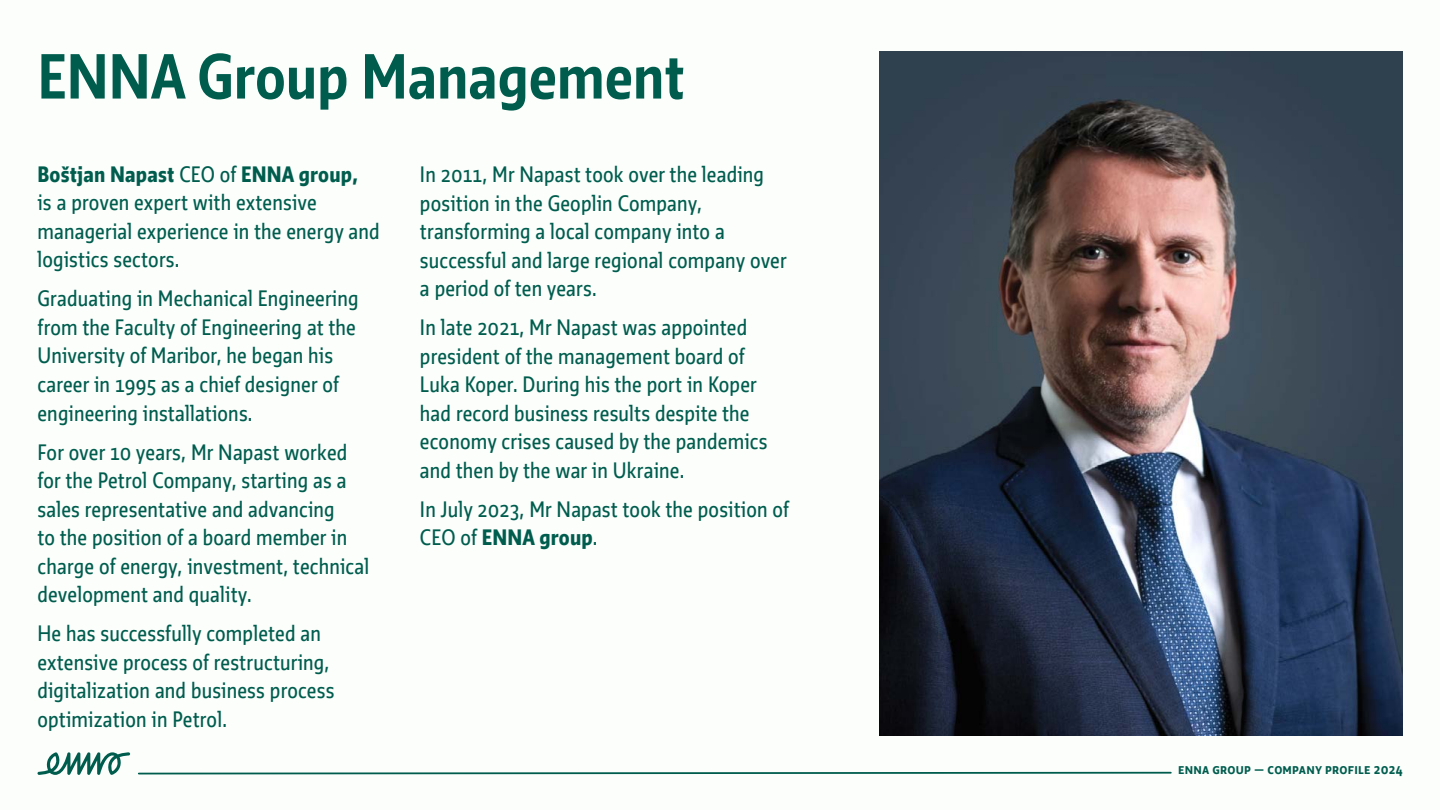
<style>
.page{position:relative;width:1440px;height:810px;background:#fff}
.page>*{position:absolute;margin:0;border:0;box-sizing:border-box;transform-origin:0 0}
.t1{font:700 55.5px "Enna Sans L";color:#005d4e}
.t2{font:19.5px/28.5px "Enna Sans L";letter-spacing:.01em;color:#005d4e}
.t3{font:700 12.75px "Enna Sans L";letter-spacing:.02em;color:#005d4e}
.s1{font-weight:800}
</style>
<div class="page">
<div style="left:1px;top:1px;width:1439px;height:809px;background:#fbfefb"></div>
<svg style="left:138px;top:771px;width:1034px;height:4px"></svg>
<svg style="left:37px;top:752px;width:93px;height:23px"></svg>
<img style="left:879px;top:52px;width:523px;height:683px">
<h1 class="t1" style="left:38px;top:32px;width:649px">ENNA Group Management</h1>
<p class="t2" style="left:38px;top:159px;width:344px"><span class="s1">Boštjan Napast</span> CEO of <span class="s1">ENNA group,<br></span>is a proven expert with extensive managerial experience in the energy and logistics sectors.</p>
<p class="t2" style="left:38px;top:284px;width:323px">Graduating in Mechanical Engineering from the Faculty of Engineering at the University of Maribor, he began his career in 1995 as a chief designer of engineering installations.</p>
<p class="t2" style="left:38px;top:437px;width:333px">For over 10 years, Mr Napast worked for the Petrol Company, starting as a sales representative and advancing<br>to the position of a board member in charge of energy, investment, technical development and quality.</p>
<p class="t2" style="left:38px;top:618px;width:298px">He has successfully completed an extensive process of restructuring, digitalization and business process optimization in Petrol.</p>
<p class="t2" style="left:420px;top:159px;width:368px">In 2011, Mr Napast took over the leading position in the Geoplin Company, transforming a local company into a successful and large regional company over a period of ten years.</p>
<p class="t2" style="left:420px;top:312px;width:349px">In late 2021, Mr Napast was appointed president of the management board of Luka Koper. During his the port in Koper had record business results despite the economy crises caused by the pandemics and then by the war in Ukraine.</p>
<p class="t2" style="left:420px;top:494px;width:371px">In July 2023, Mr Napast took the position of<br>CEO of <span class="s1">ENNA group</span>.</p>
<p class="t3" style="left:1178px;top:759px;width:226px">enna group — company profile 2024</p>
</div>
